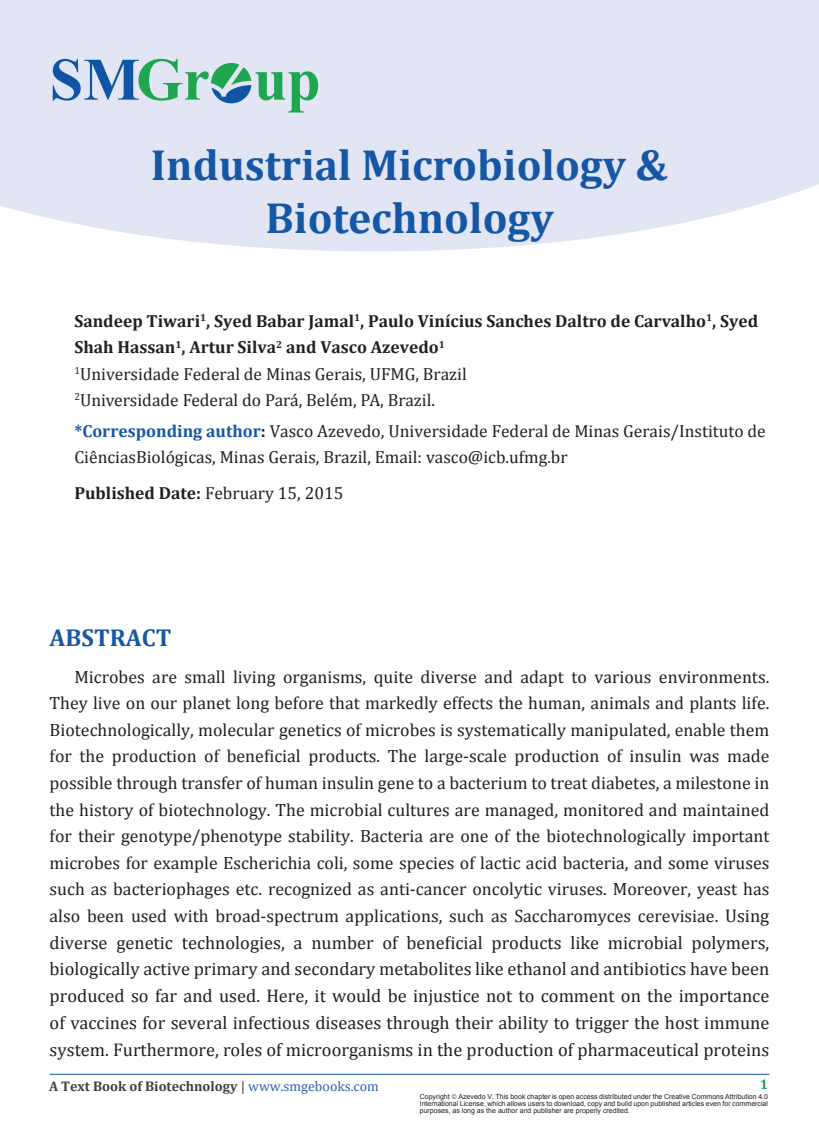
<style>
.page{position:relative;width:819px;height:1134px;background:#fff}
.page>*{position:absolute;margin:0;border:0;box-sizing:border-box;transform-origin:0 0}
.t1{font:700 60.2px "Times New Roman";color:#1fa750}
.t2{font:700 43.75px "Cambria";color:#1557a5}
.Sideheading{font:700 24.5px "Cambria";color:#1557a5}
.t3{font:18.38px/26.8px "Cambria";color:#231f20;text-align:justify}
.t4{font:17.85px/26.6px "Cambria";color:#231f20;text-align:justify}
.t5{font:17.5px/26.2px "Cambria";color:#231f20}
.t6{font:700 17.5px/26.2px "Cambria";color:#231f20}
.t7{font:700 14px "Cambria";color:#3e3e3f}
.t8{font:700 14px "Cambria";color:#16a751}
.t9{font:7px/7px "Arial";color:#231f20;text-align:justify}
.s1{color:#1055a5}
.s2{font-weight:700;color:#1557a5}
.s3{font-weight:700}
.s4{font-size:18.38px}
.s5{font-weight:400}
.s6{font-weight:400;color:#3162ad}
</style>
<div class="page">
<hr style="left:50px;top:1074px;width:719px;height:1px;background:#1557a5">
<svg style="left:0;top:0;width:819px;height:251px;background:#e4e6f3"></svg>
<svg style="left:211px;top:63px;width:40px;height:40px;background:#6aaca6"></svg>
<p class="t1" style="left:50px;top:38px;width:273px"><span class="s1">SM</span>Gr up</p>
<p class="t2" style="left:151px;top:135px;width:519px">Industrial Microbiology &amp;</p>
<p class="t2" style="left:265px;top:187px;width:290px">Biotechnology</p>
<p class="t6" style="left:74px;top:307px;width:685px">Sandeep Tiwari<sup>1</sup>, Syed Babar Jamal<sup>1</sup>, Paulo Vinícius Sanches Daltro de Carvalho<sup>1</sup>, Syed<br>Shah Hassan<sup>1</sup>, Artur Silva<sup>2</sup> and Vasco Azevedo<sup>1</sup></p>
<p class="t5" style="left:74px;top:360px;width:394px"><sup>1</sup>Universidade Federal de Minas Gerais, UFMG, Brazil</p>
<p class="t5" style="left:74px;top:387px;width:362px"><sup>2</sup>Universidade Federal do Pará, Belém, PA, Brazil.</p>
<p class="t5" style="left:74px;top:418px;width:693px"><span class="s2">*Corresponding author</span><span class="s3">:</span> Vasco Azevedo, Universidade Federal de Minas Gerais/Instituto de<br>CiênciasBiológicas, Minas Gerais, Brazil, Email: vasco@icb.ufmg.br</p>
<p class="t5" style="left:74px;top:480px;width:271px"><span class="s3">Published Date:</span> February 15, 2015</p>
<p class="Sideheading" style="left:50px;top:620px;width:124px">ABSTRACT</p>
<p class="t4" style="left:50px;top:663px;width:721px;text-indent:25px">Microbes are small living organisms, quite diverse and adapt to various environments.<br>They live on our planet long before that markedly effects the human, animals and plants life.<br>Biotechnologically, molecular genetics of microbes is systematically manipulated, enable them for the production of beneficial products. The large-scale production of insulin was made possible through transfer of human insulin gene to a bacterium to treat diabetes, a milestone in the history of biotechnology. The microbial cultures are managed, monitored and maintained for their genotype/phenotype stability. Bacteria are one of the biotechnologically important microbes for example Escherichia coli, some species of lactic acid bacteria, and some viruses such as bacteriophages etc. recognized as anti-cancer oncolytic viruses. Moreover, yeast has also been used with broad-spectrum applications, such as Saccharomyces cerevisiae. <span class="s4">Using</span></p>
<p class="t3" style="left:50px;top:929px;width:721px">diverse genetic technologies, a number of beneficial products like microbial polymers, biologically active primary and secondary metabolites like ethanol and antibiotics have been produced so far and used. Here, it would be injustice not to comment on the importance of vaccines for several infectious diseases through their ability to trigger the host immune system. Furthermore, roles of microorganisms in the production of pharmaceutical proteins</p>
<p class="t7" style="left:49px;top:1076px;width:331px">A Text Book of Biotechnology <span class="s5">|</span> <span class="s6">www.smgebooks.com</span></p>
<p class="t8" style="left:760px;top:1075px;width:10px">1</p>
<p class="t9" style="left:420px;top:1093px;width:350px">Copyright Azevedo V. This book chapter is open access distributed under the Creative Commons Attribution 4.0<br>International License, which allows users to download, copy and build upon published articles even for commercial purposes, as long as the author and publisher are properly credited.</p>
</div>
